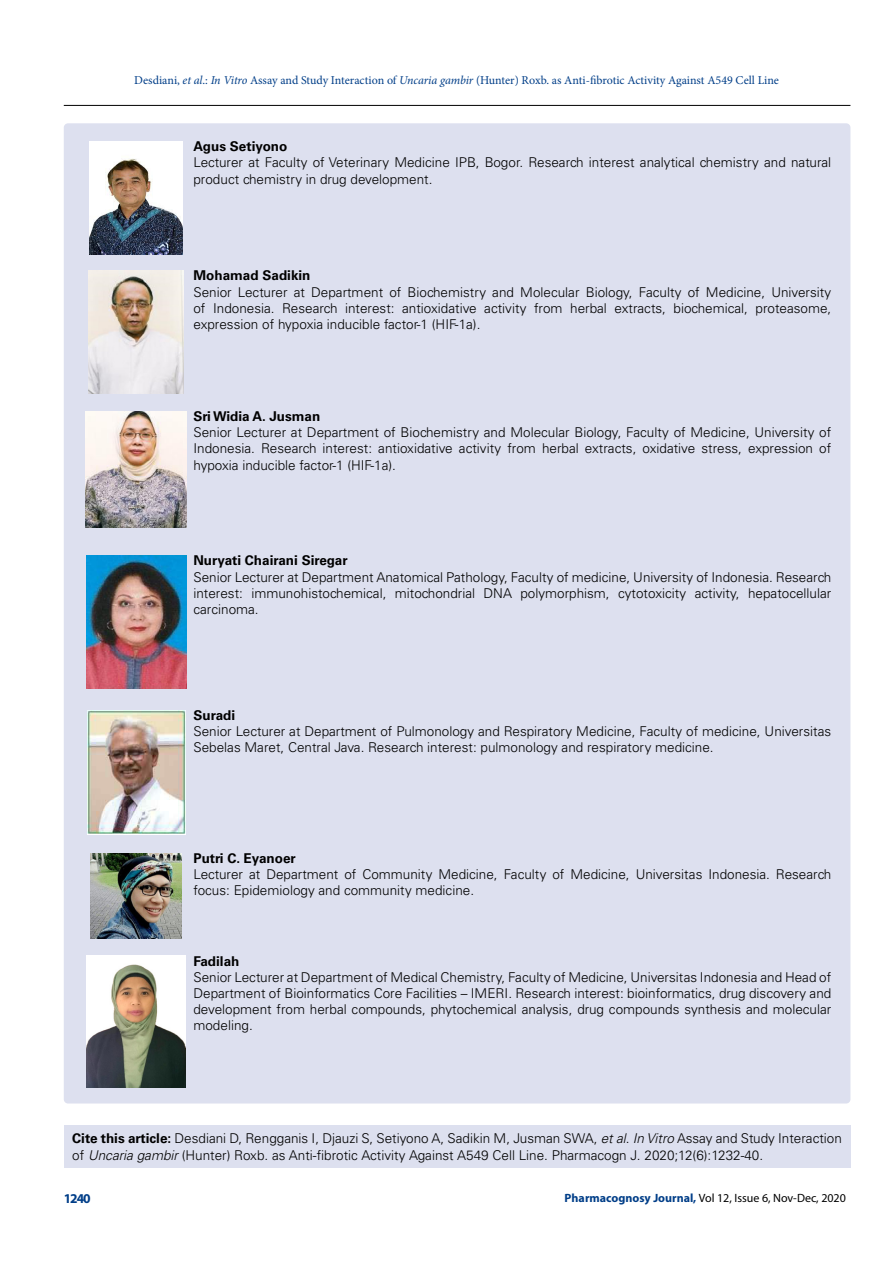
<style>
.page{position:relative;width:893px;height:1263px;background:#fff}
.page>*{position:absolute;margin:0;border:0;box-sizing:border-box;transform-origin:0 0}
.t1{font:300 13.5px/16.2px "Univers LT Std";color:#000}
.t2{font:700 13.5px "Univers LT Std";color:#000}
.t3{font:700 13.5px "Myriad Pro";color:#003e88}
.t4{font:12px "Minion Pro";color:#003e88}
.t5{font:12px "Myriad Pro";color:#000}
.s1{font-style:italic}
.s2{font-weight:700}
.s3{font-weight:700;color:#003e88}
</style>
<div class="page">
<hr style="left:64px;top:105px;width:786px;height:1px;background:#000">
<div style="left:64px;top:123px;width:786px;height:980px;background:#dde0ef;border-radius:4px"></div>
<div style="left:64px;top:1125px;width:786px;height:43px;background:#dde0ef"></div>
<img style="left:90px;top:141px;width:92px;height:114px">
<img style="left:89px;top:271px;width:95px;height:123px">
<img style="left:86px;top:411px;width:101px;height:117px">
<img style="left:86px;top:556px;width:100px;height:133px">
<img style="left:87px;top:710px;width:98px;height:124px">
<img style="left:90px;top:853px;width:92px;height:85px">
<img style="left:87px;top:956px;width:98px;height:131px">
<p class="t4" style="left:134px;top:72px;width:646px">Desdiani, <span class="s1">et al</span>.: <span class="s1">In Vitro</span> Assay and Study Interaction of <span class="s1">Uncaria gambir</span> (Hunter) Roxb. as Anti-fibrotic Activity Against A549 Cell Line</p>
<p class="t2" style="left:193px;top:138px;width:95px">Agus Setiyono</p>
<p class="t1" style="left:193px;top:154px;width:639px">Lecturer at Faculty of Veterinary Medicine IPB, Bogor. Research interest analytical chemistry and natural product chemistry in drug development.</p>
<p class="t2" style="left:193px;top:268px;width:119px">Mohamad Sadikin</p>
<p class="t1" style="left:193px;top:284px;width:639px;text-align:justify">Senior Lecturer at Department of Biochemistry and Molecular Biology, Faculty of Medicine, University of Indonesia. Research interest: antioxidative activity from herbal extracts, biochemical, proteasome, expression of hypoxia inducible factor-1 (HIF-1a).</p>
<p class="t2" style="left:193px;top:408px;width:128px">Sri Widia A. Jusman</p>
<p class="t1" style="left:193px;top:424px;width:639px;text-align:justify">Senior Lecturer at Department of Biochemistry and Molecular Biology, Faculty of Medicine, University of Indonesia. Research interest: antioxidative activity from herbal extracts, oxidative stress, expression of hypoxia inducible factor-1 (HIF-1a).</p>
<p class="t2" style="left:193px;top:553px;width:156px">Nuryati Chairani Siregar</p>
<p class="t1" style="left:193px;top:569px;width:639px;text-align:justify">Senior Lecturer at Department Anatomical Pathology, Faculty of medicine, University of Indonesia. Research interest: immunohistochemical, mitochondrial DNA polymorphism, cytotoxicity activity, hepatocellular carcinoma.</p>
<p class="t2" style="left:193px;top:707px;width:43px">Suradi</p>
<p class="t1" style="left:193px;top:723px;width:639px">Senior Lecturer at Department of Pulmonology and Respiratory Medicine, Faculty of medicine, Universitas<br>Sebelas Maret, Central Java. Research interest: pulmonology and respiratory medicine.</p>
<p class="t2" style="left:193px;top:850px;width:104px">Putri C. Eyanoer</p>
<p class="t1" style="left:193px;top:866px;width:639px">Lecturer at Department of Community Medicine, Faculty of Medicine, Universitas Indonesia. Research focus: Epidemiology and community medicine.</p>
<p class="t2" style="left:193px;top:953px;width:47px">Fadilah</p>
<p class="t1" style="left:193px;top:969px;width:639px;text-align:justify">Senior Lecturer at Department of Medical Chemistry, Faculty of Medicine, Universitas Indonesia and Head of Department of Bioinformatics Core Facilities – IMERI. Research interest: bioinformatics, drug discovery and development from herbal compounds, phytochemical analysis, drug compounds synthesis and molecular modeling.</p>
<p class="t1" style="left:72px;top:1130px;width:771px"><span class="s2">Cite this article:</span> Desdiani D, Rengganis I, Djauzi S, Setiyono A, Sadikin M, Jusman SWA, <span class="s1">et al</span>. <span class="s1">In Vitro</span> Assay and Study Interaction of <span class="s1">Uncaria gambir</span> (Hunter) Roxb. as Anti-fibrotic Activity Against A549 Cell Line. Pharmacogn J. 2020;12(6):1232-40.</p>
<p class="t3" style="left:64px;top:1189px;width:29px">1240</p>
<p class="t5" style="left:565px;top:1190px;width:283px"><span class="s3">Pharmacognosy Journal,</span> Vol 12, Issue 6, Nov-Dec, 2020</p>
</div>
